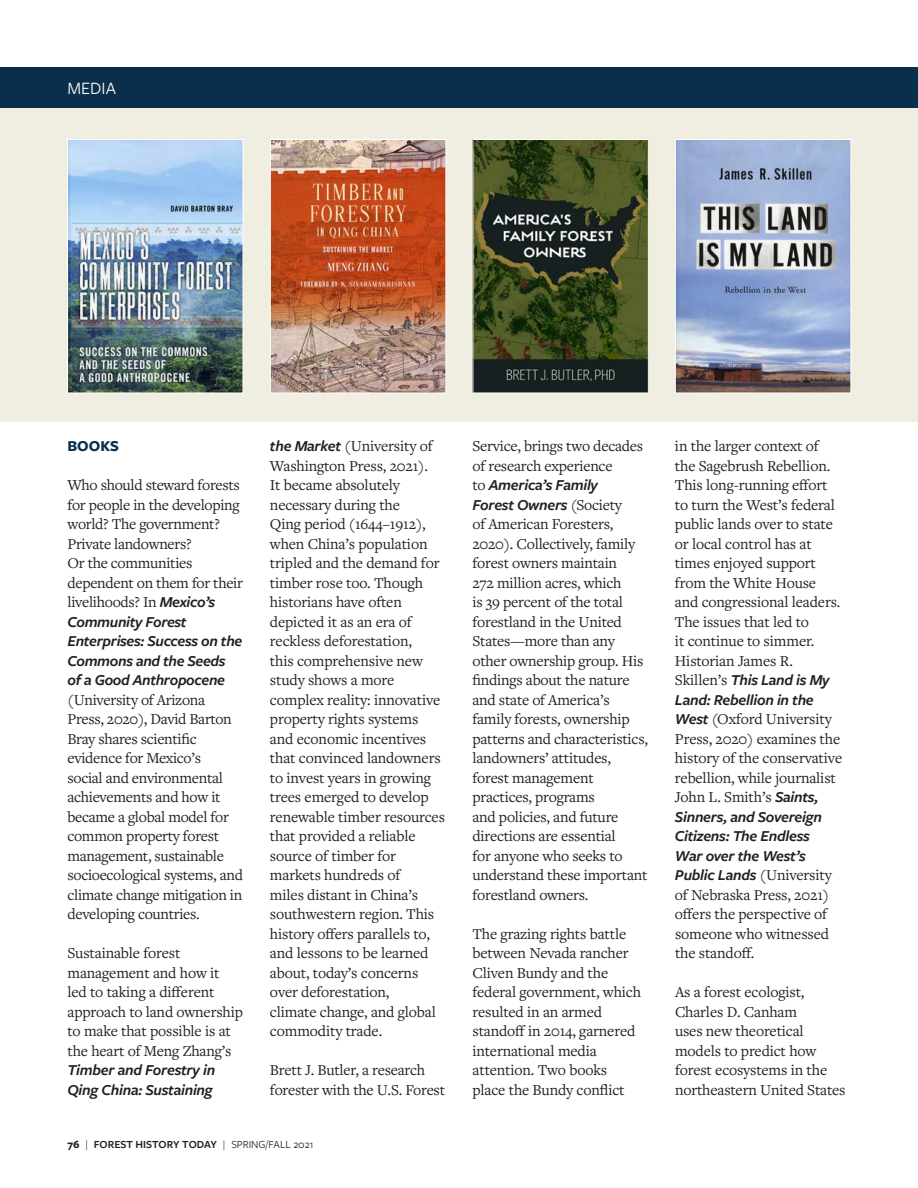
<style>
.page{position:relative;width:918px;height:1188px;background:#fff}
.page>*{position:absolute;margin:0;border:0;box-sizing:border-box;transform-origin:0 0}
.t1{font:18px "Freight Sans Pro";color:#fff}
.main_body_no_indent{font:15.75px/19.5px "Freight Text Pro";letter-spacing:-.01em;color:#231f20}
.main_body_heading{font:700 15.75px "Freight Sans Pro";color:#0a2f4c}
.t2{font:600 11.25px "Freight Sans Pro";letter-spacing:-.005em;color:#231f20}
.s1{font-family:"Freight Sans Pro";font-weight:600;font-style:italic}
.s2{font-weight:700}
.s3{font-family:"Freight Text Pro";font-weight:400}
.s4{font-weight:400}
</style>
<div class="page">
<div style="left:0;top:108px;width:918px;height:313px;background:#efeee1"></div>
<div style="left:0;top:68px;width:918px;height:40px;background:#0a2f4c"></div>
<img style="left:272px;top:141px;width:172px;height:250px">
<div style="left:270px;top:139px;width:176px;height:254px;border:1px solid #fff"></div>
<img style="left:69px;top:141px;width:172px;height:250px">
<div style="left:67px;top:139px;width:176px;height:254px;border:1px solid #fff"></div>
<img style="left:474px;top:141px;width:173px;height:250px">
<div style="left:472px;top:139px;width:177px;height:254px;border:1px solid #fff"></div>
<img style="left:677px;top:141px;width:172px;height:250px">
<div style="left:675px;top:139px;width:176px;height:254px;border:1px solid #fff"></div>
<p class="t1" style="left:68px;top:76px;width:50px">MEDIA</p>
<p class="main_body_heading" style="left:68px;top:436px;width:53px">BOOKS</p>
<p class="main_body_no_indent" style="left:68px;top:475px;width:177px">Who should steward forests for people in the developing world? The government?<br>Private landowners?<br>Or the communities dependent on them for their livelihoods? In <span class="s1">Mexico’s<br>Community Forest<br>Enterprises: Success on the<br>Commons and the Seeds of a Good Anthropocene </span>(University of Arizona<br>Press, 2020), David Barton<br>Bray shares scientific evidence for Mexico’s<br>social and environmental achievements and how it became a global model for common property forest management, sustainable socioecological systems, and climate change mitigation in developing countries.</p>
<p class="main_body_no_indent" style="left:68px;top:943px;width:177px">Sustainable forest management and how it<br>led to taking a different approach to land ownership to make that possible is at the heart of Meng Zhang’s<br><span class="s1">Timber and Forestry in<br>Qing China: Sustaining</span></p>
<p class="main_body_no_indent" style="left:270px;top:436px;width:177px"><span class="s1">the Market</span> (University of<br>Washington Press, 2021).<br>It became absolutely necessary during the<br>Qing period (1644–1912), when China’s population tripled and the demand for timber rose too. Though historians have often depicted it as an era of reckless deforestation,<br>this comprehensive new study shows a more complex reality: innovative property rights systems and economic incentives that convinced landowners to invest years in growing trees emerged to develop renewable timber resources that provided a reliable source of timber for markets hundreds of<br>miles distant in China’s southwestern region. This history offers parallels to, and lessons to be learned about, today’s concerns over deforestation,<br>climate change, and global commodity trade.</p>
<p class="main_body_no_indent" style="left:270px;top:1060px;width:177px">Brett J. Butler, a research forester with the U.S. Forest</p>
<p class="t2" style="left:68px;top:1136px;width:247px"><span class="s2">76</span> <span class="s3">|</span> FOREST HISTORY TODAY <span class="s3">|</span> <span class="s4">SPRING/FALL 2021</span></p>
<p class="main_body_no_indent" style="left:472px;top:436px;width:177px">Service, brings two decades of research experience<br>to <span class="s1">America’s Family<br>Forest Owners</span> (Society<br>of American Foresters,<br>2020). Collectively, family forest owners maintain<br>272 million acres, which<br>is 39 percent of the total forestland in the United<br>States—more than any other ownership group. His findings about the nature and state of America’s family forests, ownership patterns and characteristics, landowners’ attitudes, forest management practices, programs<br>and policies, and future directions are essential<br>for anyone who seeks to understand these important forestland owners.</p>
<p class="main_body_no_indent" style="left:472px;top:923px;width:170px">The grazing rights battle between Nevada rancher<br>Cliven Bundy and the federal government, which resulted in an armed standoff in 2014, garnered international media attention. Two books place the Bundy conflict</p>
<p class="main_body_no_indent" style="left:675px;top:436px;width:169px">in the larger context of the Sagebrush Rebellion.<br>This long-running effort to turn the West’s federal public lands over to state or local control has at times enjoyed support from the White House and congressional leaders.<br>The issues that led to<br>it continue to simmer.<br>Historian James R.<br>Skillen’s <span class="s1">This Land is My<br>Land: Rebellion in the<br>West</span> (Oxford University<br>Press, 2020) examines the history of the conservative rebellion, while journalist<br>John L. Smith’s <span class="s1">Saints,<br>Sinners, and Sovereign<br>Citizens: The Endless<br>War over the West’s<br>Public Lands</span> (University of Nebraska Press, 2021) offers the perspective of someone who witnessed the standoff.</p>
<p class="main_body_no_indent" style="left:675px;top:982px;width:172px">As a forest ecologist,<br>Charles D. Canham<br>uses new theoretical models to predict how forest ecosystems in the northeastern United States</p>
</div>
